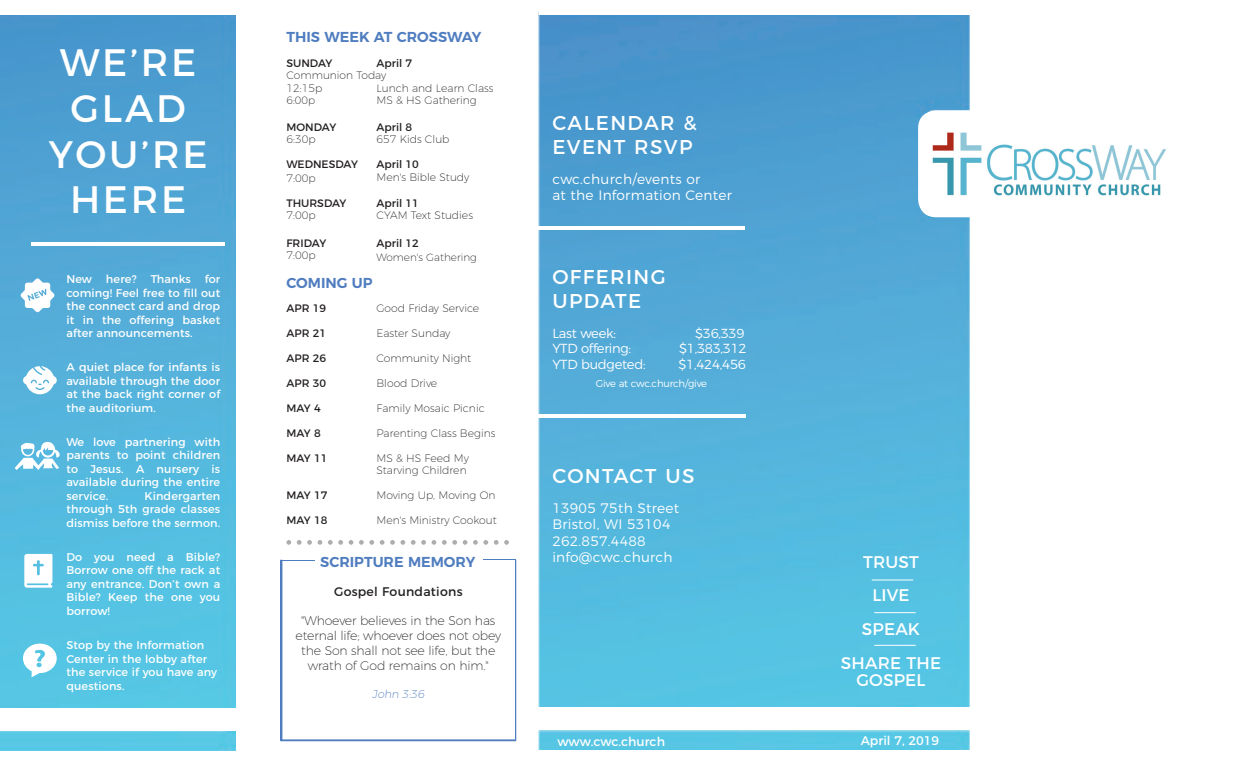
<style>
.page{position:relative;width:1260px;height:765px;background:#fff}
.page>*{position:absolute;margin:0;border:0;box-sizing:border-box;transform-origin:0 0}
.t1{font:38.25px "Montserrat";letter-spacing:.07em;color:#fff}
.t2{font:20px "Montserrat";letter-spacing:.07em;color:#fff}
.t3{font:16.88px/16.9px "Montserrat";letter-spacing:.01em;color:#fff;text-align:center}
.t4{font:600 14.38px "Montserrat";color:#507dbf}
.t5{font:300 13.75px/16.5px "Montserrat";letter-spacing:.02em;color:#fff}
.t6{font:300 13.12px "Montserrat";letter-spacing:-.02em;color:#fff}
.t7{font:200 12.5px/15px "Montserrat";letter-spacing:-.01em;color:#231f20;text-align:center}
.t8{font:12.5px "Montserrat";color:#fff}
.t9{font:12.5px "Montserrat";letter-spacing:.02em;color:#231f20}
.t10{font:11.25px/13.5px "Montserrat";letter-spacing:.01em;color:#fff;text-align:justify}
.t11{font:200 11.25px "Montserrat";color:#507dbf}
.t12{font:200 10.75px/12.5px "Montserrat";color:#231f20}
.t13{font:10.75px "Montserrat";color:#231f20}
.t14{font:200 10.62px "Montserrat";color:#231f20}
.t15{font:200 10.5px "Montserrat";color:#231f20}
.t16{font:300 10px "Montserrat";letter-spacing:-.02em;color:#fff}
</style>
<div class="page">
<img style="left:280px;top:11px;width:690px;height:739px">
<img style="left:0;top:15px;width:236px;height:736px">
<hr style="left:872px;top:580px;width:41px;height:1px;background:#fff">
<hr style="left:874px;top:612px;width:42px;height:1px;background:#fff">
<hr style="left:874px;top:645px;width:42px;height:1px;background:#fff">
<hr style="left:529px;top:226px;width:216px;height:4px;background:#fff">
<hr style="left:530px;top:414px;width:215px;height:4px;background:#fff">
<svg style="left:286px;top:540px;width:5px;height:5px"></svg>
<svg style="left:297px;top:540px;width:15px;height:5px"></svg>
<svg style="left:318px;top:540px;width:4px;height:5px"></svg>
<svg style="left:328px;top:540px;width:15px;height:5px"></svg>
<svg style="left:349px;top:540px;width:4px;height:5px"></svg>
<svg style="left:359px;top:540px;width:15px;height:5px"></svg>
<svg style="left:380px;top:540px;width:15px;height:5px"></svg>
<svg style="left:401px;top:540px;width:4px;height:5px"></svg>
<svg style="left:411px;top:540px;width:15px;height:5px"></svg>
<svg style="left:432px;top:540px;width:4px;height:5px"></svg>
<svg style="left:442px;top:540px;width:15px;height:5px"></svg>
<svg style="left:463px;top:540px;width:4px;height:5px"></svg>
<svg style="left:473px;top:540px;width:15px;height:5px"></svg>
<svg style="left:494px;top:540px;width:15px;height:5px"></svg>
<div style="left:281px;top:740px;width:235px;height:1px;border:1px solid #507dbf"></div>
<hr style="left:282px;top:560px;width:33px;height:1px;background:#507dbf">
<div style="left:281px;top:560px;width:1px;height:181px;border:1px solid #507dbf"></div>
<hr style="left:516px;top:560px;width:1px;height:180px;background:#507dbf">
<div style="left:515px;top:560px;width:1px;height:181px;border:1px solid #507dbf"></div>
<hr style="left:31px;top:242px;width:194px;height:4px;background:#fff">
<svg style="left:20px;top:278px;width:35px;height:34px"></svg>
<svg style="left:23px;top:644px;width:34px;height:33px"></svg>
<svg style="left:15px;top:442px;width:47px;height:28px"></svg>
<svg style="left:23px;top:366px;width:34px;height:28px"></svg>
<svg style="left:24px;top:554px;width:28px;height:34px"></svg>
<div style="left:918px;top:110px;width:233px;height:107px;background:#fff;border-radius:18px"></div>
<div style="left:0;top:709px;width:245px;height:22px;background:#fff"></div>
<div style="left:539px;top:708px;width:443px;height:22px;background:#fff"></div>
<div style="left:539px;top:0;width:433px;height:15px;background:#fff"></div>
<img style="left:932px;top:132px;width:234px;height:64px">
<hr style="left:483px;top:559px;width:33px;height:1px;background:#507dbf">
<p class="t1" style="left:60px;top:32px;width:138px">WE’RE</p>
<p class="t1" style="left:71px;top:77px;width:117px">GLAD</p>
<p class="t1" style="left:49px;top:123px;width:160px">YOU’RE</p>
<p class="t1" style="left:70px;top:169px;width:118px">HERE</p>
<p class="t10" style="left:66px;top:272px;width:155px">New here? Thanks for coming! Feel free to fill out the connect card and drop it in the offering basket after announcements.</p>
<p class="t10" style="left:66px;top:360px;width:155px">A quiet place for infants is available through the door at the back right corner of the auditorium.</p>
<p class="t10" style="left:66px;top:434px;width:155px">We love partnering with parents to point children to Jesus. A nursery is available during the entire service.</p>
<p class="t10" style="left:66px;top:488px;width:155px;text-indent:78px">Kindergarten through 5th grade classes dismiss before the sermon.</p>
<p class="t10" style="left:66px;top:549px;width:155px">Do you need a Bible?<br>Borrow one off the rack at any entrance. Don’t own a Bible? Keep the one you borrow!</p>
<p class="t10" style="left:66px;top:637px;width:152px;text-align:left">Stop by the Information<br>Center in the lobby after the service if you have any questions.</p>
<p class="t4" style="left:286px;top:25px;width:197px">THIS WEEK AT CROSSWAY</p>
<p class="t13" style="left:286px;top:54px;width:48px">SUNDAY</p>
<p class="t13" style="left:376px;top:54px;width:37px">April 7</p>
<p class="t12" style="left:286px;top:68px;width:101px">Communion Today</p>
<p class="t12" style="left:286px;top:81px;width:37px">12:15p</p>
<p class="t12" style="left:376px;top:81px;width:119px">Lunch and Learn Class</p>
<p class="t14" style="left:286px;top:93px;width:30px">6:00p</p>
<p class="t12" style="left:376px;top:93px;width:102px">MS &amp; HS Gathering</p>
<p class="t13" style="left:286px;top:118px;width:51px">MONDAY</p>
<p class="t13" style="left:376px;top:118px;width:37px">April 8</p>
<p class="t12" style="left:286px;top:132px;width:31px">6:30p</p>
<p class="t12" style="left:376px;top:132px;width:75px">657 Kids Club</p>
<p class="t13" style="left:286px;top:156px;width:73px">WEDNESDAY</p>
<p class="t13" style="left:376px;top:156px;width:44px">April 10</p>
<p class="t12" style="left:286px;top:171px;width:31px">7:00p</p>
<p class="t12" style="left:376px;top:170px;width:94px">Men's Bible Study</p>
<p class="t13" style="left:286px;top:194px;width:62px">THURSDAY</p>
<p class="t13" style="left:376px;top:194px;width:44px">April 11</p>
<p class="t12" style="left:286px;top:208px;width:31px">7:00p</p>
<p class="t12" style="left:376px;top:208px;width:98px">CYAM Text Studies</p>
<p class="t13" style="left:286px;top:234px;width:41px">FRIDAY</p>
<p class="t13" style="left:376px;top:234px;width:44px">April 12</p>
<p class="t12" style="left:286px;top:248px;width:31px">7:00p</p>
<p class="t15" style="left:376px;top:249px;width:102px">Women's Gathering</p>
<p class="t4" style="left:286px;top:271px;width:88px">COMING UP</p>
<p class="t13" style="left:286px;top:299px;width:41px">APR 19</p>
<p class="t12" style="left:376px;top:301px;width:104px">Good Friday Service</p>
<p class="t13" style="left:286px;top:324px;width:41px">APR 21</p>
<p class="t12" style="left:376px;top:326px;width:75px">Easter Sunday</p>
<p class="t13" style="left:286px;top:349px;width:41px">APR 26</p>
<p class="t12" style="left:376px;top:351px;width:96px">Community Night</p>
<p class="t13" style="left:286px;top:374px;width:41px">APR 30</p>
<p class="t12" style="left:376px;top:376px;width:62px">Blood Drive</p>
<p class="t13" style="left:286px;top:399px;width:36px">MAY 4</p>
<p class="t12" style="left:376px;top:401px;width:110px">Family Mosaic Picnic</p>
<p class="t13" style="left:286px;top:424px;width:36px">MAY 8</p>
<p class="t12" style="left:376px;top:426px;width:120px">Parenting Class Begins</p>
<p class="t13" style="left:286px;top:449px;width:42px">MAY 11</p>
<p class="t12" style="left:376px;top:451px;width:94px">MS &amp; HS Feed My<br>Starving Children</p>
<p class="t13" style="left:286px;top:487px;width:42px">MAY 17</p>
<p class="t12" style="left:376px;top:488px;width:121px">Moving Up, Moving On</p>
<p class="t13" style="left:286px;top:512px;width:42px">MAY 18</p>
<p class="t12" style="left:376px;top:513px;width:122px">Men's Ministry Cookout</p>
<p class="t4" style="left:320px;top:550px;width:157px">SCRIPTURE MEMORY</p>
<p class="t9" style="left:334px;top:582px;width:130px">Gospel Foundations</p>
<p class="t7" style="left:296px;top:612px;width:207px">"Whoever believes in the Son has eternal life; whoever does not obey the Son shall not see life, but the wrath of God remains on him."</p>
<p class="t11" style="left:372px;top:686px;width:56px">John 3:36</p>
<p class="t2" style="left:552px;top:107px;width:146px">CALENDAR &amp;</p>
<p class="t2" style="left:552px;top:131px;width:142px">EVENT RSVP</p>
<p class="t5" style="left:552px;top:169px;width:181px">cwc.church/events or<br>at the Information Center</p>
<p class="t2" style="left:552px;top:261px;width:115px">OFFERING</p>
<p class="t2" style="left:552px;top:285px;width:90px">UPDATE</p>
<p class="t6" style="left:552px;top:323px;width:65px">Last week:</p>
<p class="t6" style="left:695px;top:323px;width:51px">$36,339</p>
<p class="t6" style="left:552px;top:338px;width:80px">YTD offering:</p>
<p class="t6" style="left:679px;top:338px;width:69px">$1,383,312</p>
<p class="t6" style="left:552px;top:354px;width:95px">YTD budgeted:</p>
<p class="t6" style="left:678px;top:354px;width:69px">$1,424,456</p>
<p class="t16" style="left:596px;top:375px;width:113px">Give at cwc.church/give</p>
<p class="t2" style="left:552px;top:459px;width:144px">CONTACT US</p>
<p class="t5" style="left:552px;top:498px;width:128px">13905 75th Street</p>
<p class="t5" style="left:552px;top:515px;width:120px">Bristol, WI 53104</p>
<p class="t5" style="left:552px;top:531px;width:95px">262.857.4488</p>
<p class="t5" style="left:552px;top:548px;width:122px">info@cwc.church</p>
<p class="t8" style="left:557px;top:731px;width:109px">www.cwc.church</p>
<p class="t3" style="left:863px;top:552px;width:57px">TRUST</p>
<p class="t3" style="left:872px;top:586px;width:39px">LIVE</p>
<p class="t3" style="left:862px;top:619px;width:60px">SPEAK</p>
<p class="t3" style="left:841px;top:653px;width:102px">SHARE THE<br>GOSPEL</p>
<p class="t8" style="left:861px;top:731px;width:80px">April 7, 2019</p>
</div>
